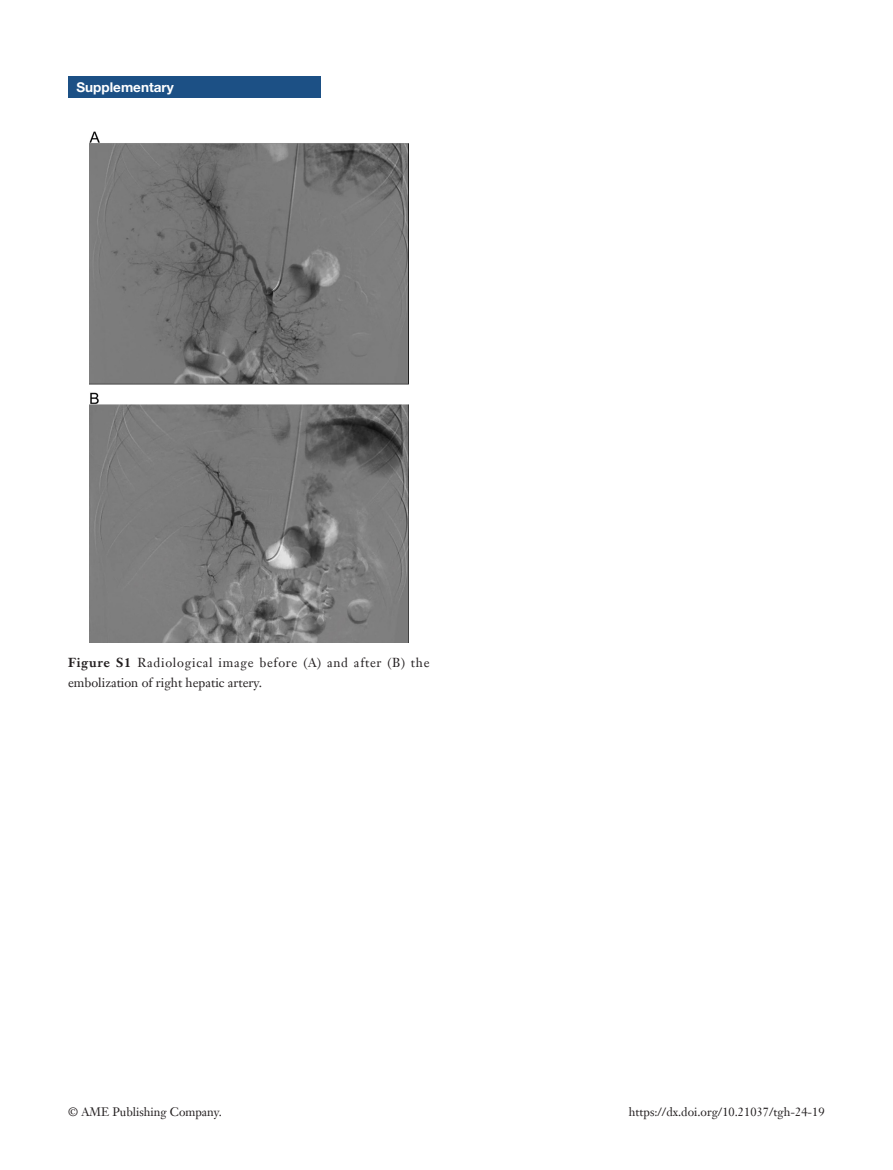
<style>
.page{position:relative;width:893px;height:1170px;background:#fff}
.page>*{position:absolute;margin:0;border:0;box-sizing:border-box;transform-origin:0 0}
.t1{font:700 13.5px "Helvetica Neue LT Pro";color:#fff}
.t2{font:12.75px/19.5px "Janson Text LT";letter-spacing:.055em;color:#231f20}
.t3{font:12px "Janson Text LT";color:#231f20}
.s1{font-weight:700}
</style>
<div class="page">
<img style="left:89px;top:131px;width:319px;height:511px">
<div style="left:68px;top:77px;width:252px;height:21px;background:#1c5085"></div>
<p class="t1" style="left:77px;top:79px;width:99px">Supplementary</p>
<p class="t2" style="left:68px;top:653px;width:363px"><span class="s1">Figure S1</span> Radiological image before (A) and after (B) the embolization of right hepatic artery.</p>
<p class="t3" style="left:68px;top:1104px;width:155px">© AME Publishing Company.</p>
<p class="t3" style="left:629px;top:1104px;width:197px">https://dx.doi.org/10.21037/tgh-24-19</p>
</div>
